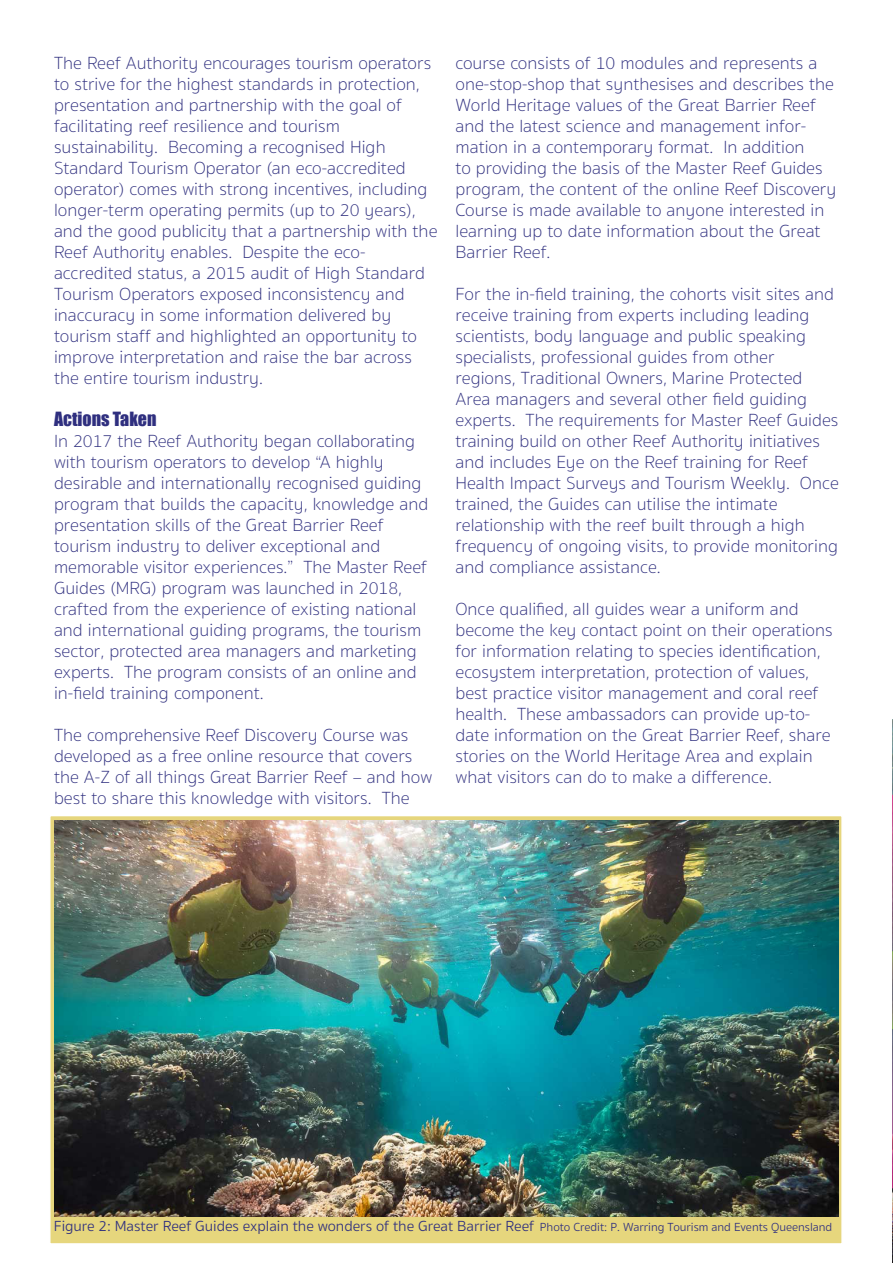
<style>
.page{position:relative;width:893px;height:1263px;background:#fff}
.page>*{position:absolute;margin:0;border:0;box-sizing:border-box;transform-origin:0 0}
.t1{font:100 18px/21px "Sukhumvit Set";color:#2f2f7f}
.t2{font:18px "Impact";color:#2f2f7f}
.t3{font:300 15px "Sukhumvit Set";color:#2f2f7f}
.s1{font-size:12px}
</style>
<div class="page">
<div style="left:49px;top:815px;width:794px;height:430px;background:#e6d67d;border:2px solid #fff"></div>
<img style="left:892px;top:720px;width:1px;height:543px">
<img style="left:55px;top:820px;width:783px;height:397px">
<p class="t1" style="left:54px;top:53px;width:385px">The Reef Authority encourages tourism operators to strive for the highest standards in protection, presentation and partnership with the goal of facilitating reef resilience and tourism sustainability. Becoming a recognised High Standard Tourism Operator (an eco-accredited operator) comes with strong incentives, including longer-term operating permits (up to 20 years), and the good publicity that a partnership with the Reef Authority enables. Despite the eco&shy;accredited status, a 2015 audit of High Standard Tourism Operators exposed inconsistency and inaccuracy in some information delivered by tourism staff and highlighted an opportunity to improve interpretation and raise the bar across the entire tourism industry.</p>
<p class="t2" style="left:54px;top:405px;width:104px">Actions Taken</p>
<p class="t1" style="left:54px;top:431px;width:376px">In 2017 the Reef Authority began collaborating with tourism operators to develop “A highly desirable and internationally recognised guiding program that builds the capacity, knowledge and presentation skills of the Great Barrier Reef tourism industry to deliver exceptional and memorable visitor experiences.” The Master Reef Guides (MRG) program was launched in 2018, crafted from the experience of existing national and international guiding programs, the tourism sector, protected area managers and marketing experts. The program consists of an online and in-field training component.</p>
<p class="t1" style="left:54px;top:725px;width:380px">The comprehensive Reef Discovery Course was developed as a free online resource that covers the A-Z of all things Great Barrier Reef – and how best to share this knowledge with visitors. The</p>
<p class="t1" style="left:455px;top:53px;width:382px">course consists of 10 modules and represents a one-stop-shop that synthesises and describes the World Heritage values of the Great Barrier Reef and the latest science and management infor&shy;mation in a contemporary format. In addition<br>to providing the basis of the Master Reef Guides program, the content of the online Reef Discovery Course is made available to anyone interested in learning up to date information about the Great Barrier Reef.</p>
<p class="t1" style="left:455px;top:284px;width:385px">For the in-field training, the cohorts visit sites and receive training from experts including leading scientists, body language and public speaking specialists, professional guides from other regions, Traditional Owners, Marine Protected Area managers and several other field guiding experts. The requirements for Master Reef Guides training build on other Reef Authority initiatives and includes Eye on the Reef training for Reef Health Impact Surveys and Tourism Weekly. Once trained, the Guides can utilise the intimate relationship with the reef built through a high frequency of ongoing visits, to provide monitoring and compliance assistance.</p>
<p class="t1" style="left:455px;top:599px;width:379px">Once qualified, all guides wear a uniform and become the key contact point on their operations for information relating to species identification, ecosystem interpretation, protection of values, best practice visitor management and coral reef health. These ambassadors can provide up-to&shy;date information on the Great Barrier Reef, share stories on the World Heritage Area and explain what visitors can do to make a difference.</p>
<p class="t3" style="left:54px;top:1215px;width:780px">Figure 2: Master Reef Guides explain the wonders of the Great Barrier Reef <span class="s1">Photo Credit: P. Warring Tourism and Events Queensland</span></p>
</div>
